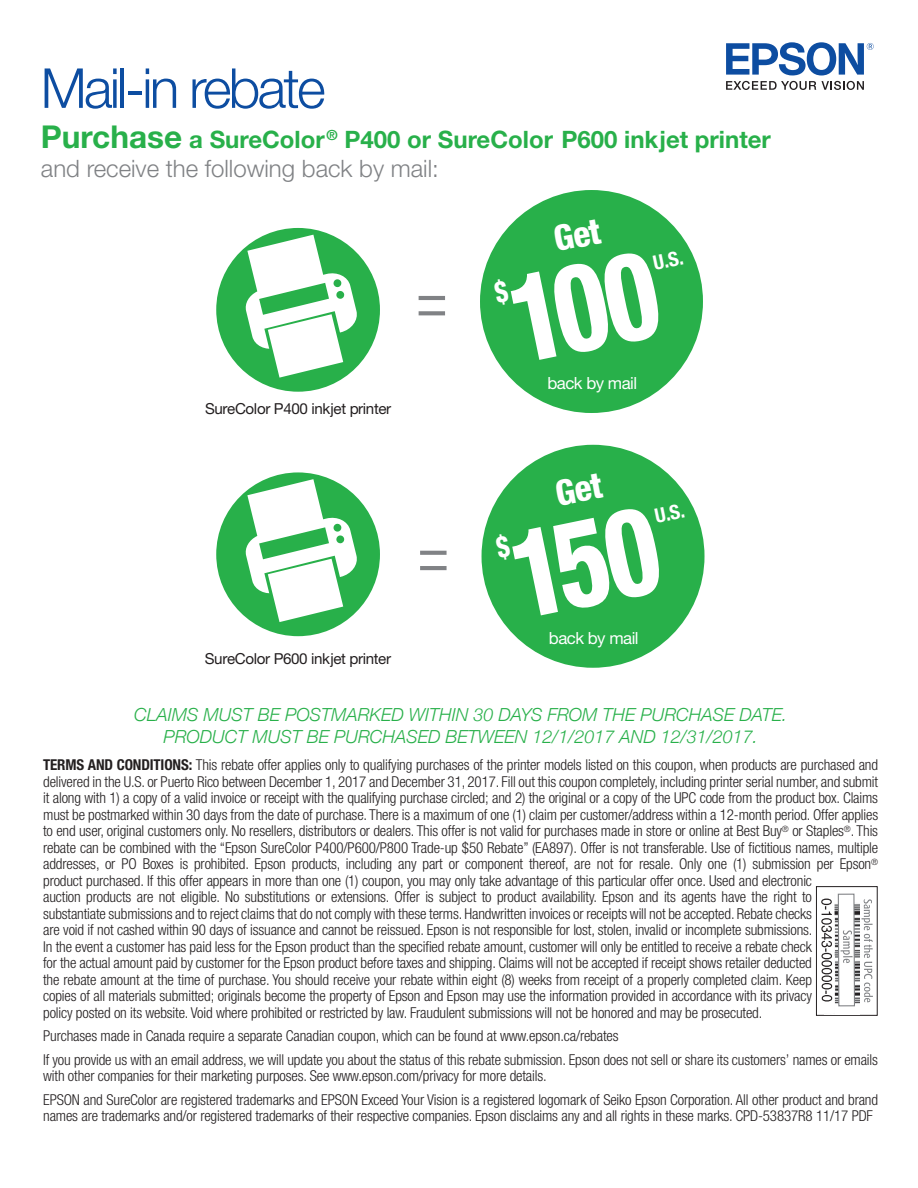
<style>
.page{position:relative;width:918px;height:1188px;background:#fff}
.page>*{position:absolute;margin:0;border:0;box-sizing:border-box;transform-origin:0 0}
.t1{font:300 55.2px "Helvetica Neue LT Std";letter-spacing:-.05em;color:#0d4da1}
.t2{font:700 24px/28.8px "Helvetica Neue LT Std";color:#28b04a}
.t3{font:700 condensed 19.95px "Helvetica Neue LT Std";color:#fff}
.t4{font:italic 300 18px/21.6px "Helvetica Neue";color:#28b04a;text-align:center}
.t5{font:16.8px "Helvetica Neue LT Std";letter-spacing:-.03em;color:#fff}
.t6{font:15.15px "Helvetica Neue LT Std";letter-spacing:-.025em;color:#231f20}
.t7{font:300 condensed 15px/16.5px "Helvetica Neue LT Std";letter-spacing:-.01em;color:#231f20}
.s1{font-size:31.5px}
.s2{font-weight:300;color:#808285}
.s3{font-weight:700}
</style>
<div class="page">
<svg style="left:726px;top:42px;width:148px;height:48px"></svg>
<div style="left:816px;top:886px;width:62px;height:130px;border:1px solid #231f20"></div>
<img style="left:856px;top:904px;width:3px;height:100px">
<svg style="left:862px;top:899px;width:11px;height:103px"></svg>
<svg style="left:821px;top:893px;width:35px;height:114px"></svg>
<div style="left:216px;top:228px;width:164px;height:164px;background:#28b04a;border-radius:50%"></div>
<svg style="left:244px;top:235px;width:115px;height:148px"></svg>
<div style="left:216px;top:472px;width:164px;height:164px;background:#28b04a;border-radius:50%"></div>
<svg style="left:244px;top:479px;width:115px;height:149px"></svg>
<div style="left:480px;top:190px;width:223px;height:223px;background:#28b04a;border-radius:50%"></div>
<svg style="left:419px;top:311px;width:26px;height:4px"></svg>
<hr style="left:419px;top:296px;width:26px;height:4px;background:#808285">
<div style="left:482px;top:445px;width:223px;height:223px;background:#28b04a;border-radius:50%"></div>
<hr style="left:420px;top:566px;width:27px;height:4px;background:#808285">
<svg style="left:420px;top:551px;width:27px;height:4px"></svg>
<h1 class="t1" style="left:41px;top:54px;width:286px">Mail-in rebate</h1>
<h2 class="t2" style="left:41px;top:124px;width:732px"><span class="s1">Purchase</span> a SureColor<sup>®</sup> P400 or SureColor P600 inkjet printer <span class="s2">and receive the following back by mail:</span></h2>
<p class="t6" style="left:205px;top:400px;width:188px">SureColor P400 inkjet printer</p>
<p class="t6" style="left:205px;top:649px;width:188px">SureColor P600 inkjet printer</p>
<h3 class="t3" style="left:651px;top:251px;width:32px;rotate:-12deg">U.S.</h3>
<p class="t5" style="left:547px;top:373px;width:91px">back by mail</p>
<h3 class="t3" style="left:652px;top:505px;width:32px;rotate:-12deg">U.S.</h3>
<p class="t5" style="left:549px;top:628px;width:91px">back by mail</p>
<p class="t4" style="left:134px;top:703px;width:655px">CLAIMS MUST BE POSTMARKED WITHIN 30 DAYS FROM THE PURCHASE DATE.<br>PRODUCT MUST BE PURCHASED BETWEEN 12/1/2017 AND 12/31/2017.</p>
<p class="t7" style="left:43px;top:757px;width:837px"><span class="s3">TERMS AND CONDITIONS:</span> This rebate offer applies only to qualifying purchases of the printer models listed on this coupon, when products are purchased and delivered in the U.S. or Puerto Rico between December 1, 2017 and December 31, 2017. Fill out this coupon completely, including printer serial number, and submit it along with 1) a copy of a valid invoice or receipt with the qualifying purchase circled; and 2) the original or a copy of the UPC code from the product box. Claims must be postmarked within 30 days from the date of purchase. There is a maximum of one (1) claim per customer/address within a 12-month period. Offer applies to end user, original customers only. No resellers, distributors or dealers. This offer is not valid for purchases made in store or online at Best Buy<sup>®</sup> or Staples<sup>®</sup>. This rebate can be combined with the “Epson SureColor P400/P600/P800 Trade-up $50 Rebate” (EA897). Offer is not transferable. Use of fictitious names, multiple addresses, or PO Boxes is prohibited. Epson products, including any part or component thereof, are not for resale. Only one (1) submission per Epson<sup>® </sup>product purchased. If this offer appears in more than one (1) coupon, you may only take advantage of this particular offer once. Used and electronic<br>auction products are not eligible. No substitutions or extensions. Offer is subject to product availability. Epson and its agents have the right to substantiate submissions and to reject claims that do not comply with these terms. Handwritten invoices or receipts will not be accepted. Rebate checks<br>are void if not cashed within 90 days of issuance and cannot be reissued. Epson is not responsible for lost, stolen, invalid or incomplete submissions.<br>In the event a customer has paid less for the Epson product than the specified rebate amount, customer will only be entitled to receive a rebate check<br>for the actual amount paid by customer for the Epson product before taxes and shipping. Claims will not be accepted if receipt shows retailer deducted<br>the rebate amount at the time of purchase. You should receive your rebate within eight (8) weeks from receipt of a properly completed claim. Keep<br>copies of all materials submitted; originals become the property of Epson and Epson may use the information provided in accordance with its privacy<br>policy posted on its website. Void where prohibited or restricted by law. Fraudulent submissions will not be honored and may be prosecuted.</p>
<p class="t7" style="left:43px;top:1024px;width:836px;line-height:23.4px">Purchases made in Canada require a separate Canadian coupon, which can be found at www.epson.ca/rebates<br>If you provide us with an email address, we will update you about the status of this rebate submission. Epson does not sell or share its customers’ names or emails</p>
<p class="t7" style="left:43px;top:1064px;width:836px;line-height:23.4px">with other companies for their marketing purposes. See www.epson.com/privacy for more details.<br>EPSON and SureColor are registered trademarks and EPSON Exceed Your Vision is a registered logomark of Seiko Epson Corporation. All other product and brand</p>
<p class="t7" style="left:43px;top:1108px;width:831px">names are trademarks and/or registered trademarks of their respective companies. Epson disclaims any and all rights in these marks. CPD-53837R8 11/17 PDF</p>
</div>
